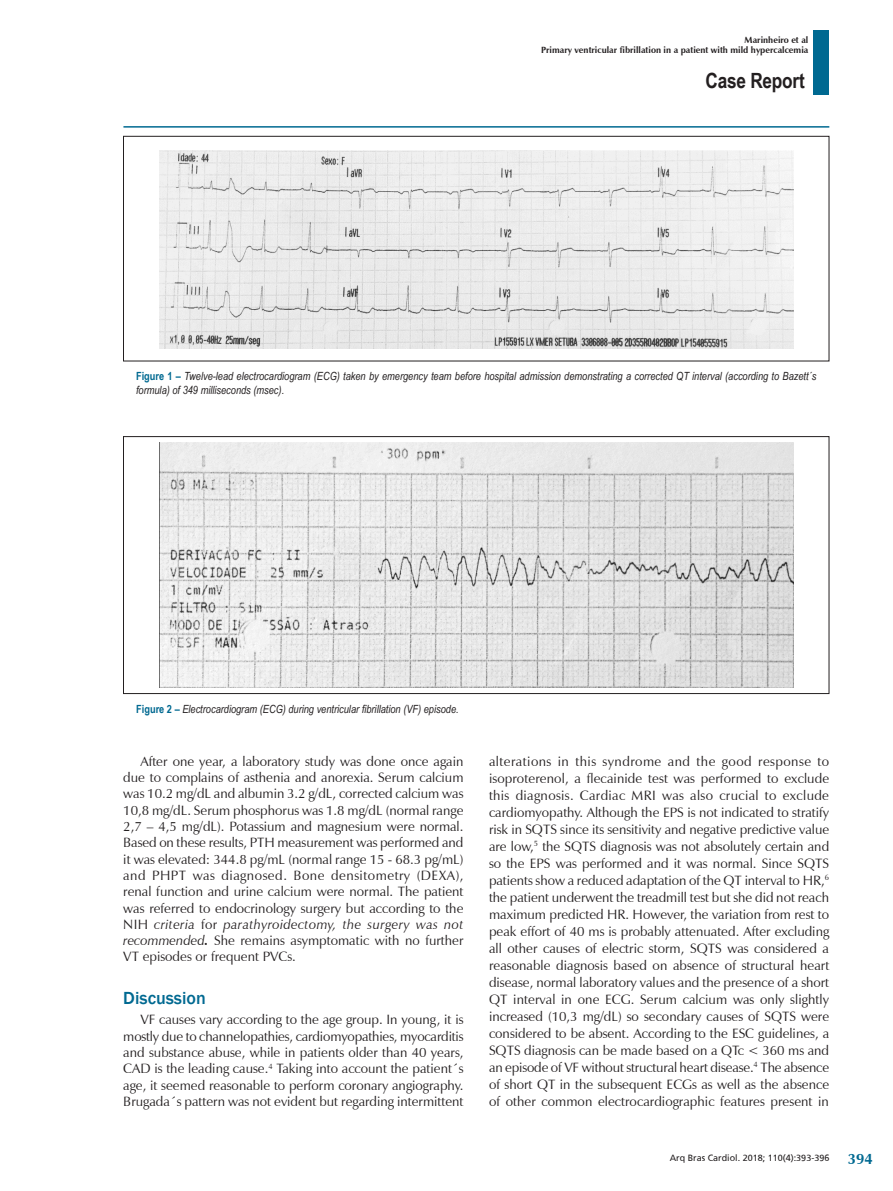
<style>
.page{position:relative;width:893px;height:1191px;background:#fff}
.page>*{position:absolute;margin:0;border:0;box-sizing:border-box;transform-origin:0 0}
.t1{font:700 21px "Arial Narrow";letter-spacing:-.01em;color:#231f20}
._02_-_TITULO_-_MATER{font:500 18px "Franklin Gothic";color:#006991}
.t2{font:700 15px "Zapf Humanist 601 BT";color:#006991}
._01-TEXTO_BASICO{font:13.5px/17px "Zapf Humanist 601 BT";color:#231f20;text-align:justify}
._05_LEGENDA_TABELA{font:italic 11.25px/13.5px "Arial Narrow";color:#231f20}
._06_-_LEGENDA_FIGURA{font:italic 11.25px "Arial Narrow";color:#231f20}
.t3{font:700 9px "Zapf Humanist 601 BT";color:#231f20}
.t4{font:9px "Frutiger";color:#231f20}
.s1{font-weight:700;font-style:normal;color:#006991}
.s2{font-style:italic}
.s3{font-weight:700;font-style:italic}
</style>
<div class="page">
<hr style="left:123px;top:126px;width:706px;height:2px;background:#006991">
<div style="left:813px;top:30px;width:16px;height:64px;background:#006991"></div>
<img style="left:159px;top:150px;width:634px;height:199px">
<div style="left:123px;top:136px;width:706px;height:225px;border:1px solid #231f20"></div>
<div style="left:123px;top:436px;width:706px;height:257px;border:1px solid #231f20"></div>
<img style="left:159px;top:442px;width:634px;height:245px">
<p class="t3" style="left:745px;top:34px;width:65px">Marinheiro et al</p>
<p class="t3" style="left:541px;top:45px;width:269px">Primary ventricular fibrillation in a patient with mild hypercalcemia</p>
<h1 class="t1" style="left:705px;top:64px;width:101px">Case Report</h1>
<p class="_05_LEGENDA_TABELA" style="left:136px;top:369px;width:682px"><span class="s1">Figure 1 –</span> Twelve-lead electrocardiogram (ECG) taken by emergency team before hospital admission demonstrating a corrected QT interval (according to Bazett´s formula) of 349 milliseconds (msec).</p>
<p class="_06_-_LEGENDA_FIGURA" style="left:136px;top:701px;width:324px"><span class="s1">Figure 2 –</span> Electrocardiogram (ECG) during ventricular fibrillation (VF) episode.</p>
<p class="_01-TEXTO_BASICO" style="left:123px;top:753px;width:342px;line-height:16.4px;text-indent:17px">After one year, a laboratory study was done once again due to complains of asthenia and anorexia. Serum calcium was 10.2 mg/dL and albumin 3.2 g/dL, corrected calcium was 10,8 mg/dL. Serum phosphorus was 1.8 mg/dL (normal range 2,7 – 4,5 mg/dL). Potassium and magnesium were normal.<br>Based on these results, PTH measurement was performed and it was elevated: 344.8 pg/mL (normal range 15 - 68.3 pg/mL) and PHPT was diagnosed. Bone densitometry (DEXA), renal function and urine calcium were normal. The patient was referred to endocrinology surgery but according to the NIH <span class="s2">criteria</span> for <span class="s2">parathyroidectomy, the surgery was not recommended</span><span class="s3">.</span> She remains asymptomatic with no further VT episodes or frequent PVCs.</p>
<p class="_02_-_TITULO_-_MATER" style="left:123px;top:986px;width:84px">Discussion</p>
<p class="_01-TEXTO_BASICO" style="left:123px;top:1011px;width:342px;line-height:16.4px;text-indent:17px">VF causes vary according to the age group. In young, it is mostly due to channelopathies, cardiomyopathies, myocarditis and substance abuse, while in patients older than 40 years, CAD is the leading cause.<sup>4</sup> Taking into account the patient´s age, it seemed reasonable to perform coronary angiography.<br>Brugada´s pattern was not evident but regarding intermittent</p>
<p class="_01-TEXTO_BASICO" style="left:489px;top:752px;width:342px">alterations in this syndrome and the good response to isoproterenol, a flecainide test was performed to exclude this diagnosis. Cardiac MRI was also crucial to exclude cardiomyopathy. Although the EPS is not indicated to stratify risk in SQTS since its sensitivity and negative predictive value are low,<sup>5</sup> the SQTS diagnosis was not absolutely certain and so the EPS was performed and it was normal. Since SQTS patients show a reduced adaptation of the QT interval to HR,<sup>6 </sup>the patient underwent the treadmill test but she did not reach maximum predicted HR. However, the variation from rest to peak effort of 40 ms is probably attenuated. After excluding all other causes of electric storm, SQTS was considered a reasonable diagnosis based on absence of structural heart disease, normal laboratory values and the presence of a short QT interval in one ECG. Serum calcium was only slightly increased (10,3 mg/dL) so secondary causes of SQTS were considered to be absent. According to the ESC guidelines, a SQTS diagnosis can be made based on a QTc &lt; 360 ms and an episode of VF without structural heart disease.<sup>4</sup> The absence of short QT in the subsequent ECGs as well as the absence of other common electrocardiographic features present in</p>
<p class="t4" style="left:670px;top:1153px;width:161px">Arq Bras Cardiol. 2018; 110(4):393-396</p>
<p class="t2" style="left:848px;top:1149px;width:26px">394</p>
</div>
